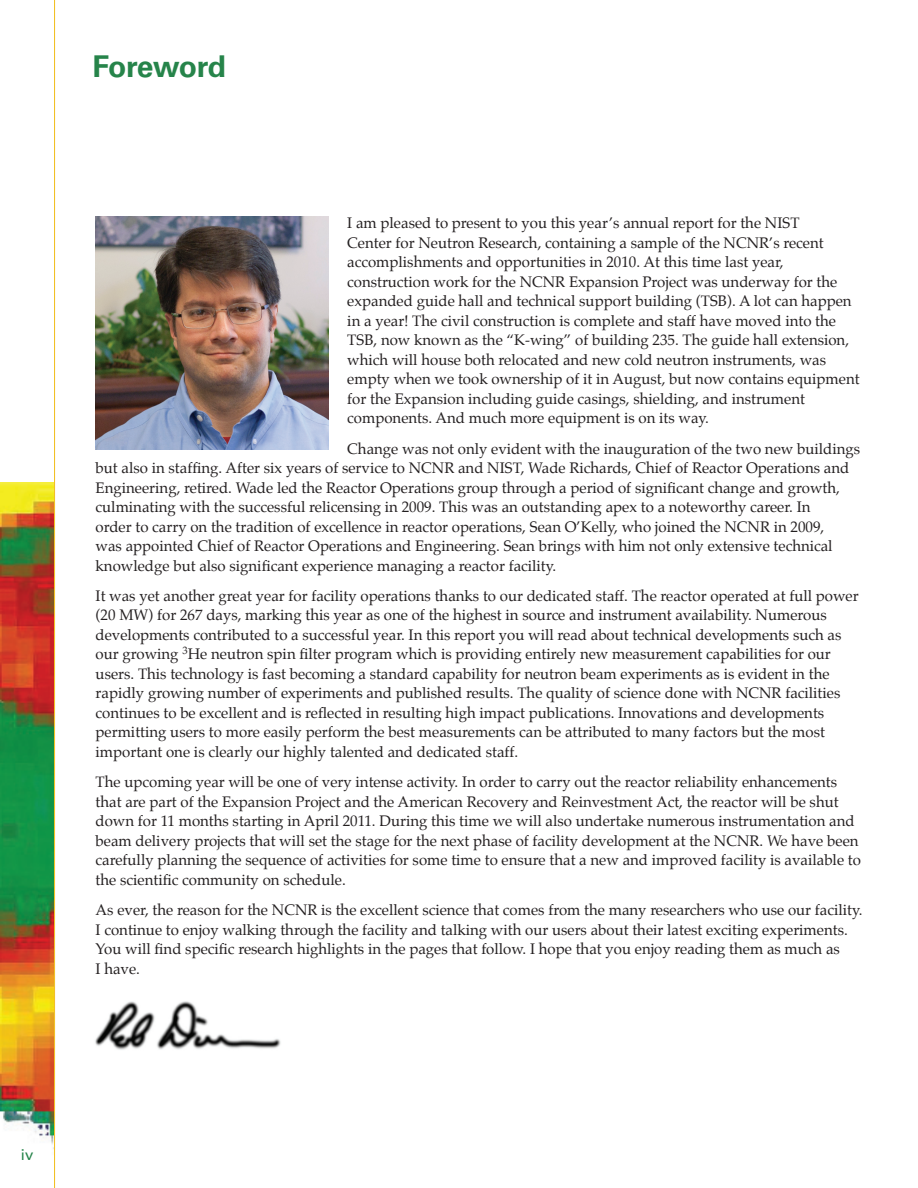
<style>
.page{position:relative;width:918px;height:1188px;background:#fff}
.page>*{position:absolute;margin:0;border:0;box-sizing:border-box;transform-origin:0 0}
.head{font:700 30px "Univers LT Std";letter-spacing:-.03em;color:#26844a}
.Body_text{font:15px/19.5px "Palatino";color:#231f20}
.t1{font:15px "Univers LT Std";color:#26844a}
</style>
<div class="page">
<img style="left:0;top:482px;width:54px;height:667px">
<hr style="left:54px;top:0;width:1px;height:1188px;background:#f1bd19">
<img style="left:95px;top:216px;width:233px;height:233px">
<img style="left:95px;top:1001px;width:186px;height:49px">
<h1 class="head" style="left:92px;top:49px;width:135px">Foreword</h1>
<p class="Body_text" style="left:347px;top:213px;width:514px">I am pleased to present to you this year’s annual report for the NIST<br>Center for Neutron Research, containing a sample of the NCNR’s recent accomplishments and opportunities in 2010. At this time last year, construction work for the NCNR Expansion Project was underway for the expanded guide hall and technical support building (TSB). A lot can happen in a year! The civil construction is complete and staff have moved into the TSB, now known as the “K-wing” of building 235. The guide hall extension, which will house both relocated and new cold neutron instruments, was empty when we took ownership of it in August, but now contains equipment for the Expansion including guide casings, shielding, and instrument components. And much more equipment is on its way.</p>
<p class="Body_text" style="left:96px;top:439px;width:766px;text-indent:252px">Change was not only evident with the inauguration of the two new buildings but also in staffing. After six years of service to NCNR and NIST, Wade Richards, Chief of Reactor Operations and Engineering, retired. Wade led the Reactor Operations group through a period of significant change and growth, culminating with the successful relicensing in 2009. This was an outstanding apex to a noteworthy career. In<br>order to carry on the tradition of excellence in reactor operations, Sean O’Kelly, who joined the NCNR in 2009,<br>was appointed Chief of Reactor Operations and Engineering. Sean brings with him not only extensive technical knowledge but also significant experience managing a reactor facility.</p>
<p class="Body_text" style="left:96px;top:586px;width:765px">It was yet another great year for facility operations thanks to our dedicated staff. The reactor operated at full power (20 MW) for 267 days, marking this year as one of the highest in source and instrument availability. Numerous developments contributed to a successful year. In this report you will read about technical developments such as our growing <sup>3</sup>He neutron spin filter program which is providing entirely new measurement capabilities for our users. This technology is fast becoming a standard capability for neutron beam experiments as is evident in the rapidly growing number of experiments and published results. The quality of science done with NCNR facilities continues to be excellent and is reflected in resulting high impact publications. Innovations and developments permitting users to more easily perform the best measurements can be attributed to many factors but the most important one is clearly our highly talented and dedicated staff.</p>
<p class="Body_text" style="left:96px;top:772px;width:767px">The upcoming year will be one of very intense activity. In order to carry out the reactor reliability enhancements that are part of the Expansion Project and the American Recovery and Reinvestment Act, the reactor will be shut down for 11 months starting in April 2011. During this time we will also undertake numerous instrumentation and beam delivery projects that will set the stage for the next phase of facility development at the NCNR. We have been carefully planning the sequence of activities for some time to ensure that a new and improved facility is available to the scientific community on schedule.</p>
<p class="Body_text" style="left:96px;top:900px;width:768px">As ever, the reason for the NCNR is the excellent science that comes from the many researchers who use our facility.<br>I continue to enjoy walking through the facility and talking with our users about their latest exciting experiments.<br>You will find specific research highlights in the pages that follow. I hope that you enjoy reading them as much as<br>I have.</p>
<p class="t1" style="left:21px;top:1146px;width:14px">iv</p>
</div>
